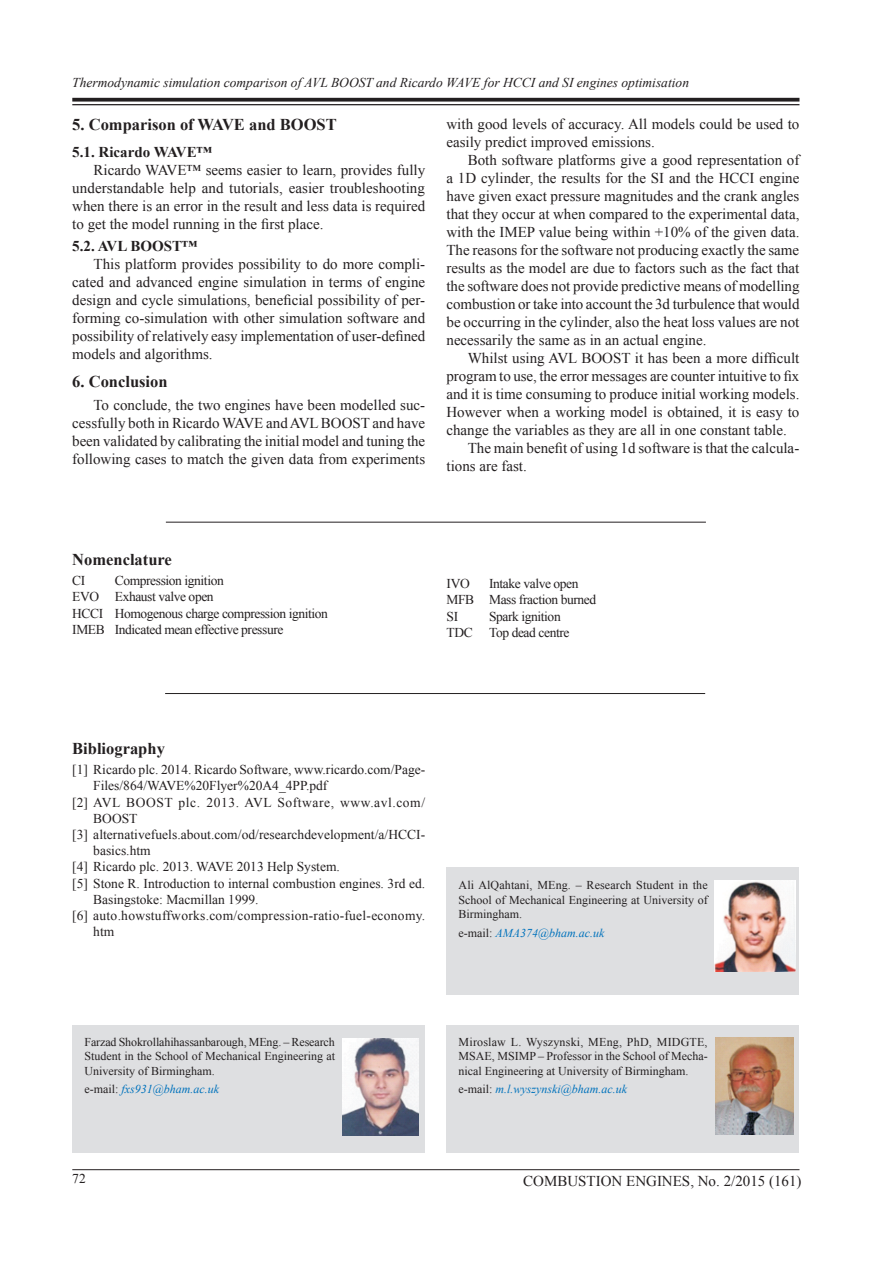
<style>
.page{position:relative;width:893px;height:1263px;background:#fff}
.page>*{position:absolute;margin:0;border:0;box-sizing:border-box;transform-origin:0 0}
.Art-Wstep_GB{font:700 16.5px "Times New Roman";color:#231f20}
.Art-Tekst_GB{font:15px/18px "Times New Roman";color:#231f20;text-align:justify}
.Art-Wstep-2_GB{font:700 15px "Times New Roman";color:#231f20}
.Art-Literat{font:13.5px/16.2px "Times New Roman";color:#231f20}
.Art-skroty{font:13.5px "Times New Roman";letter-spacing:-.03em;color:#231f20}
.Nagl_strony_L{font:italic 13.5px "Times New Roman";color:#231f20}
.Art-Literat-2{font:13.5px/16.2px "Times New Roman";letter-spacing:.02em;color:#231f20}
.Art-Literat-3{font:13.5px/16.2px "Times New Roman";letter-spacing:.04em;color:#231f20}
.Art-Odnosnik{font:12px/14.4px "Times New Roman";color:#231f20;text-align:justify}
.Art-Odnosnik-2{font:italic 12px "Times New Roman";color:#0072bc}
.s1{font-style:normal;color:#231f20}
</style>
<div class="page">
<svg style="left:72px;top:98px;width:727px;height:4px;background:#3a3738"></svg>
<hr style="left:72px;top:104px;width:727px;height:1px;background:#231f20">
<hr style="left:72px;top:1169px;width:727px;height:1px;background:#231f20">
<div style="left:446px;top:1025px;width:353px;height:127px;background:#dedfe1"></div>
<hr style="left:166px;top:522px;width:540px;height:1px;background:#231f20">
<div style="left:72px;top:1025px;width:353px;height:127px;background:#dedfe1"></div>
<div style="left:446px;top:867px;width:353px;height:128px;background:#dedfe1"></div>
<hr style="left:165px;top:693px;width:540px;height:1px;background:#231f20">
<img style="left:714px;top:881px;width:81px;height:90px">
<img style="left:342px;top:1038px;width:76px;height:97px">
<img style="left:716px;top:1037px;width:77px;height:97px">
<p class="Nagl_strony_L" style="left:72px;top:73px;width:618px">Thermodynamic simulation comparison of AVL BOOST and Ricardo WAVE for HCCI and SI engines optimisation</p>
<p class="Art-Wstep_GB" style="left:72px;top:113px;width:266px">5. Comparison of WAVE and BOOST</p>
<p class="Art-Wstep-2_GB" style="left:72px;top:141px;width:141px">5.1. Ricardo WAVE™</p>
<p class="Art-Tekst_GB" style="left:72px;top:160px;width:354px;text-indent:21px">Ricardo WAVE™ seems easier to learn, provides fully understandable help and tutorials, easier troubleshooting when there is an error in the result and less data is required to get the model running in the first place.</p>
<p class="Art-Wstep-2_GB" style="left:72px;top:236px;width:126px">5.2. AVL BOOST™</p>
<p class="Art-Tekst_GB" style="left:72px;top:255px;width:355px;text-indent:21px">This platform provides possibility to do more compli&shy;cated and advanced engine simulation in terms of engine design and cycle simulations, beneficial possibility of per&shy;forming co-simulation with other simulation software and possibility of relatively easy implementation of user-defined models and algorithms.</p>
<p class="Art-Wstep_GB" style="left:72px;top:370px;width:97px">6. Conclusion</p>
<p class="Art-Tekst_GB" style="left:72px;top:395px;width:354px;text-indent:21px">To conclude, the two engines have been modelled suc&shy;cessfully both in Ricardo WAVE and AVL BOOST and have been validated by calibrating the initial model and tuning the following cases to match the given data from experiments</p>
<p class="Art-Tekst_GB" style="left:446px;top:115px;width:354px">with good levels of accuracy. All models could be used to easily predict improved emissions.</p>
<p class="Art-Tekst_GB" style="left:446px;top:151px;width:355px;text-indent:21px">Both software platforms give a good representation of a 1D cylinder, the results for the SI and the HCCI engine have given exact pressure magnitudes and the crank angles that they occur at when compared to the experimental data, with the IMEP value being within +10% of the given data.<br>The reasons for the software not producing exactly the same results as the model are due to factors such as the fact that the software does not provide predictive means of modelling combustion or take into account the 3d turbulence that would be occurring in the cylinder, also the heat loss values are not necessarily the same as in an actual engine.</p>
<p class="Art-Tekst_GB" style="left:446px;top:349px;width:354px;text-indent:21px">Whilst using AVL BOOST it has been a more difficult program to use, the error messages are counter intuitive to fix and it is time consuming to produce initial working models.<br>However when a working model is obtained, it is easy to change the variables as they are all in one constant table.</p>
<p class="Art-Tekst_GB" style="left:446px;top:439px;width:354px;text-indent:21px">The main benefit of using 1d software is that the calcula&shy;tions are fast.</p>
<p class="Art-Wstep_GB" style="left:72px;top:548px;width:101px">Nomenclature</p>
<p class="Art-skroty" style="left:72px;top:572px;width:15px">CI</p>
<p class="Art-skroty" style="left:115px;top:572px;width:110px">Compression ignition</p>
<p class="Art-skroty" style="left:72px;top:588px;width:143px">EVO Exhaust valve open</p>
<p class="Art-skroty" style="left:72px;top:604px;width:257px">HCCI Homogenous charge compression ignition</p>
<p class="Art-skroty" style="left:72px;top:620px;width:213px">IMEB Indicated mean effective pressure</p>
<p class="Art-skroty" style="left:447px;top:574px;width:25px">IVO</p>
<p class="Art-skroty" style="left:489px;top:574px;width:91px">Intake valve open</p>
<p class="Art-skroty" style="left:447px;top:591px;width:151px">MFB Mass fraction burned</p>
<p class="Art-skroty" style="left:447px;top:607px;width:13px">SI</p>
<p class="Art-skroty" style="left:489px;top:607px;width:73px">Spark ignition</p>
<p class="Art-skroty" style="left:447px;top:623px;width:124px">TDC Top dead centre</p>
<p class="Art-Wstep_GB" style="left:72px;top:737px;width:94px">Bibliography</p>
<p class="Art-Literat" style="left:93px;top:761px;width:333px;text-indent:-21px">[1] Ricardo plc. 2014. Ricardo Software, www.ricardo.com/Page-<br>Files/864/WAVE%20Flyer%20A4_4PP.pdf</p>
<p class="Art-Literat-3" style="left:93px;top:794px;width:333px;text-indent:-21px">[2] AVL BOOST plc. 2013. AVL Software, www.avl.com/<br>BOOST</p>
<p class="Art-Literat" style="left:93px;top:826px;width:333px;text-indent:-21px">[3] alternativefuels.about.com/od/researchdevelopment/a/HCCI&shy;basics.htm</p>
<p class="Art-Literat" style="left:72px;top:859px;width:269px">[4] Ricardo plc. 2013. WAVE 2013 Help System.</p>
<p class="Art-Literat" style="left:93px;top:875px;width:333px;text-indent:-21px">[5] Stone R. Introduction to internal combustion engines. 3rd ed.<br>Basingstoke: Macmillan 1999.</p>
<p class="Art-Literat-2" style="left:93px;top:907px;width:333px;text-indent:-21px">[6] auto.howstuffworks.com/compression-ratio-fuel-economy. htm</p>
<p class="Art-Odnosnik" style="left:459px;top:878px;width:251px">Ali AlQahtani, MEng. – Research Student in the School of Mechanical Engineering at University of Birmingham.</p>
<p class="Art-Odnosnik-2" style="left:459px;top:925px;width:147px"><span class="s1">e-mail:</span> AMA374@bham.ac.uk</p>
<p class="Art-Odnosnik" style="left:84px;top:1034px;width:252px">Farzad Shokrollahihassanbarough, MEng. – Research Student in the School of Mechanical Engineering at University of Birmingham.</p>
<p class="Art-Odnosnik-2" style="left:84px;top:1081px;width:136px"><span class="s1">e-mail:</span> fxs931@bham.ac.uk</p>
<p class="Art-Odnosnik" style="left:459px;top:1034px;width:251px">Miroslaw L. Wyszynski, MEng, PhD, MIDGTE, MSAE, MSIMP – Professor in the School of Mecha&shy;nical Engineering at University of Birmingham.</p>
<p class="Art-Odnosnik-2" style="left:459px;top:1081px;width:170px"><span class="s1">e-mail:</span> m.l.wyszynski@bham.ac.uk</p>
<p class="Art-Literat" style="left:72px;top:1170px;width:15px">72</p>
<p class="Art-Tekst_GB" style="left:523px;top:1171px;width:280px">COMBUSTION ENGINES, No. 2/2015 (161)</p>
</div>
